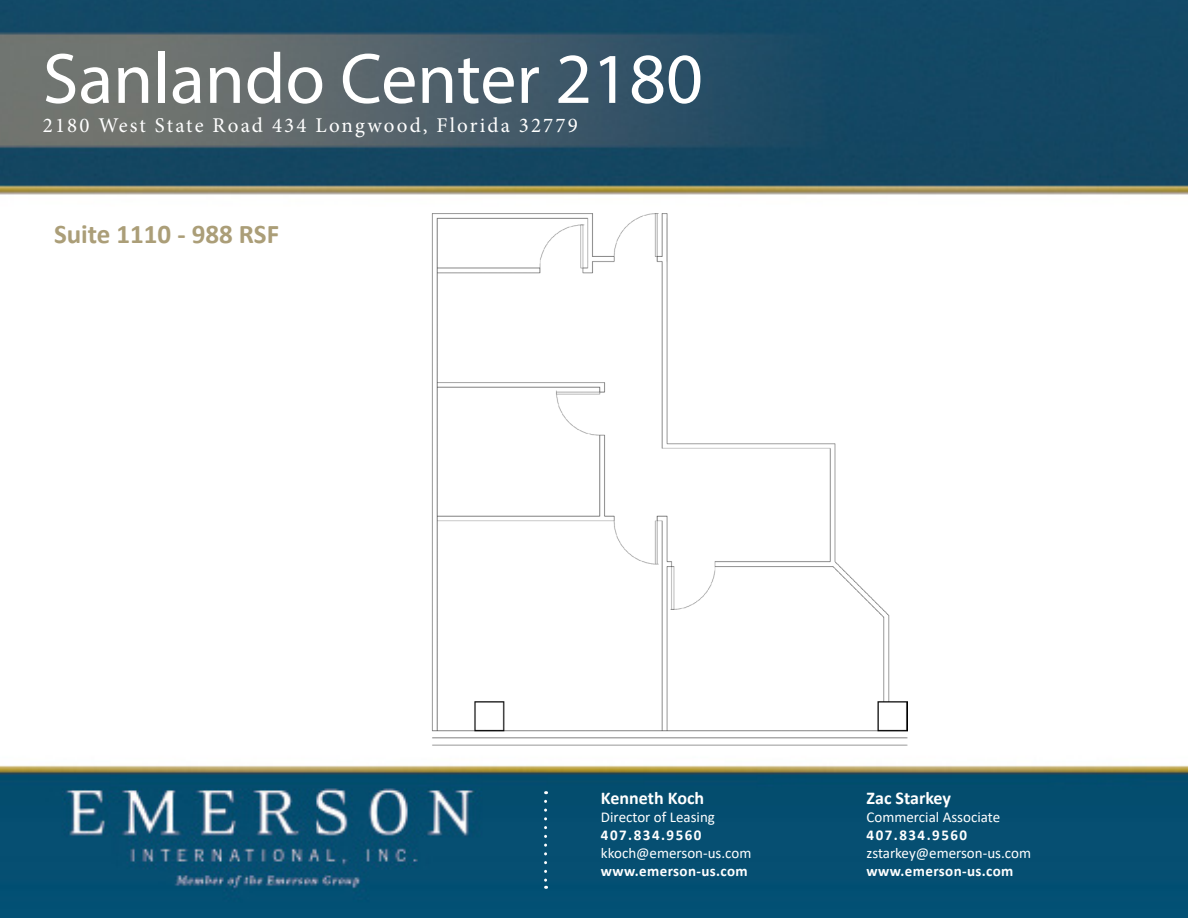
<style>
.page{position:relative;width:1188px;height:918px;background:#fff}
.page>*{position:absolute;margin:0;border:0;box-sizing:border-box;transform-origin:0 0}
.t1{font:72px "Myriad Pro";color:#fff}
.t2{font:700 27px "Calibri";color:#ab9e78}
.t3{font:21px "Minion Pro";letter-spacing:.1em;color:#fff}
.t4{font:700 18px "Calibri";color:#fff}
.t5{font:15px "Calibri";color:#fff}
.t6{font:700 15px "Calibri";letter-spacing:.03em;color:#fff}
.t7{font:700 15px "Calibri";letter-spacing:.1em;color:#fff}
</style>
<div class="page">
<img style="left:0;top:0;width:1188px;height:918px">
<svg style="left:544px;top:801px;width:3px;height:88px"></svg>
<img style="left:432px;top:212px;width:475px;height:533px">
<h1 class="t1" style="left:43px;top:34px;width:662px">Sanlando Center 2180</h1>
<h3 class="t3" style="left:43px;top:112px;width:536px">2180 West State Road 434 Longwood, Florida 32779</h3>
<h2 class="t2" style="left:54px;top:215px;width:227px">Suite 1110 - 988 RSF</h2>
<p class="t4" style="left:601px;top:785px;width:105px">Kenneth Koch</p>
<p class="t5" style="left:601px;top:806px;width:115px">Director of Leasing</p>
<p class="t7" style="left:601px;top:824px;width:102px">407.834.9560</p>
<p class="t5" style="left:601px;top:842px;width:152px">kkoch@emerson-us.com</p>
<p class="t6" style="left:601px;top:860px;width:148px">www.emerson-us.com</p>
<p class="t4" style="left:867px;top:785px;width:86px">Zac Starkey</p>
<p class="t5" style="left:867px;top:806px;width:135px">Commercial Associate</p>
<p class="t7" style="left:867px;top:824px;width:102px">407.834.9560</p>
<p class="t5" style="left:867px;top:842px;width:166px">zstarkey@emerson-us.com</p>
<p class="t6" style="left:867px;top:860px;width:148px">www.emerson-us.com</p>
</div>
